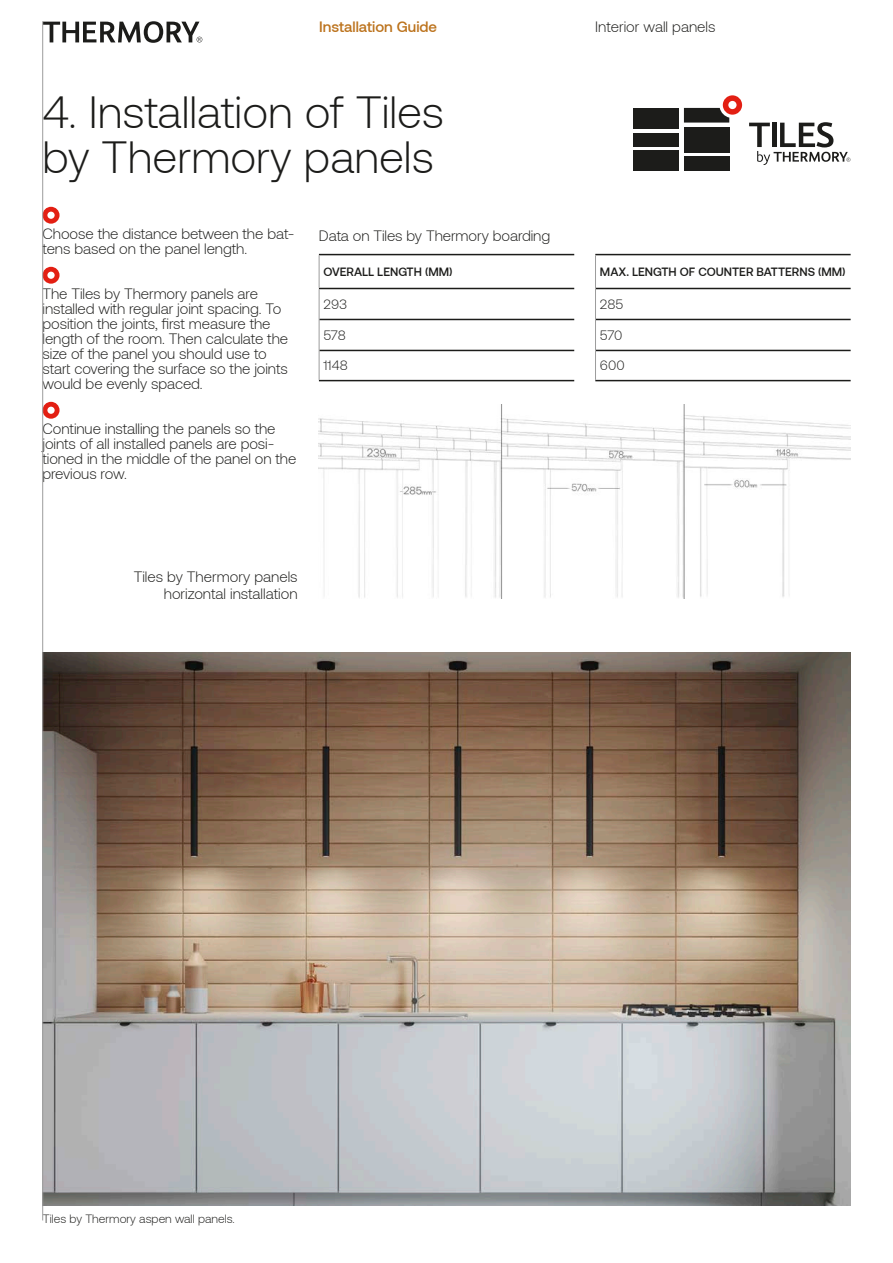
<style>
.page{position:relative;width:893px;height:1263px;background:#fff}
.page>*{position:absolute;margin:0;border:0;box-sizing:border-box;transform-origin:0 0}
.t1{font:300 45px/45px "Aeonik";color:#1c1c1a}
.t2{font:300 15px/15px "Aeonik";letter-spacing:-.005em;color:#1c1c1a}
.t3{font:500 15px "Aeonik";color:#bc731d}
.t4{font:300 13.5px "Aeonik";color:#1c1c1a}
.t5{font:500 12px "Aeonik";color:#1c1c1a}
.t6{font:300 12px "Aeonik";color:#1c1c1a}
</style>
<div class="page">
<img style="left:319px;top:405px;width:531px;height:194px">
<svg style="left:43px;top:207px;width:17px;height:17px"></svg>
<svg style="left:43px;top:267px;width:17px;height:17px"></svg>
<svg style="left:43px;top:402px;width:17px;height:17px"></svg>
<hr style="left:319px;top:319px;width:255px;height:1px;background:#1c1c1a">
<hr style="left:596px;top:319px;width:255px;height:1px;background:#1c1c1a">
<hr style="left:319px;top:350px;width:255px;height:1px;background:#1c1c1a">
<hr style="left:596px;top:350px;width:255px;height:1px;background:#1c1c1a">
<hr style="left:595px;top:254px;width:256px;height:1px;background:#1c1c1a">
<hr style="left:596px;top:288px;width:255px;height:1px;background:#1c1c1a">
<hr style="left:595px;top:380px;width:256px;height:1px;background:#1c1c1a">
<hr style="left:595px;top:255px;width:1px;height:33px;background:#9c9c9c">
<hr style="left:595px;top:288px;width:1px;height:31px;background:#9c9c9c">
<hr style="left:595px;top:319px;width:1px;height:31px;background:#9c9c9c">
<hr style="left:595px;top:350px;width:1px;height:30px;background:#9c9c9c">
<hr style="left:319px;top:380px;width:255px;height:1px;background:#1c1c1a">
<hr style="left:319px;top:254px;width:255px;height:1px;background:#1c1c1a">
<hr style="left:319px;top:288px;width:255px;height:1px;background:#1c1c1a">
<hr style="left:319px;top:255px;width:1px;height:33px;background:#9c9c9c">
<hr style="left:319px;top:289px;width:1px;height:30px;background:#9c9c9c">
<hr style="left:319px;top:319px;width:1px;height:31px;background:#9c9c9c">
<hr style="left:319px;top:350px;width:1px;height:30px;background:#9c9c9c">
<svg style="left:749px;top:122px;width:101px;height:43px"></svg>
<div style="left:634px;top:151px;width:45px;height:20px;background:#1c1c1a"></div>
<div style="left:634px;top:133px;width:45px;height:13px;background:#1c1c1a"></div>
<div style="left:684px;top:156px;width:45px;height:15px;background:#1c1c1a"></div>
<div style="left:684px;top:127px;width:45px;height:25px;background:#1c1c1a"></div>
<div style="left:634px;top:108px;width:45px;height:20px;background:#1c1c1a"></div>
<svg style="left:684px;top:95px;width:58px;height:28px"></svg>
<img style="left:43px;top:653px;width:807px;height:553px">
<svg style="left:43px;top:21px;width:159px;height:22px"></svg>
<hr style="left:42px;top:21px;width:1px;height:1199px;background:#9c9c9c">
<p class="t3" style="left:319px;top:18px;width:119px">Installation Guide</p>
<p class="t2" style="left:595px;top:19px;width:122px">Interior wall panels</p>
<h1 class="t1" style="left:43px;top:90px;width:403px">4. Installation of Tiles by Thermory panels</h1>
<p class="t2" style="left:43px;top:226px;width:254px">Choose the distance between the bat&shy;tens based on the panel length.</p>
<p class="t2" style="left:43px;top:286px;width:247px">The Tiles by Thermory panels are installed with regular joint spacing. To position the joints, first measure the length of the room. Then calculate the size of the panel you should use to start covering the surface so the joints would be evenly spaced.</p>
<p class="t2" style="left:43px;top:421px;width:255px">Continue installing the panels so the joints of all installed panels are posi&shy;tioned in the middle of the panel on the previous row.</p>
<p class="t2" style="left:319px;top:228px;width:233px">Data on Tiles by Thermory boarding</p>
<p class="t5" style="left:324px;top:265px;width:130px">OVERALL LENGTH (MM)</p>
<p class="t5" style="left:600px;top:265px;width:247px">MAX. LENGTH OF COUNTER BATTERNS (MM)</p>
<p class="t4" style="left:324px;top:297px;width:25px">293</p>
<p class="t4" style="left:600px;top:297px;width:25px">285</p>
<p class="t4" style="left:324px;top:328px;width:24px">578</p>
<p class="t4" style="left:600px;top:328px;width:24px">570</p>
<p class="t4" style="left:324px;top:358px;width:26px">1148</p>
<p class="t4" style="left:600px;top:358px;width:26px">600</p>
<p class="t2" style="left:134px;top:569px;width:165px;line-height:16.5px;text-align:right">Tiles by Thermory panels horizontal installation</p>
<p class="t6" style="left:43px;top:1212px;width:193px">Tiles by Thermory aspen wall panels.</p>
</div>
